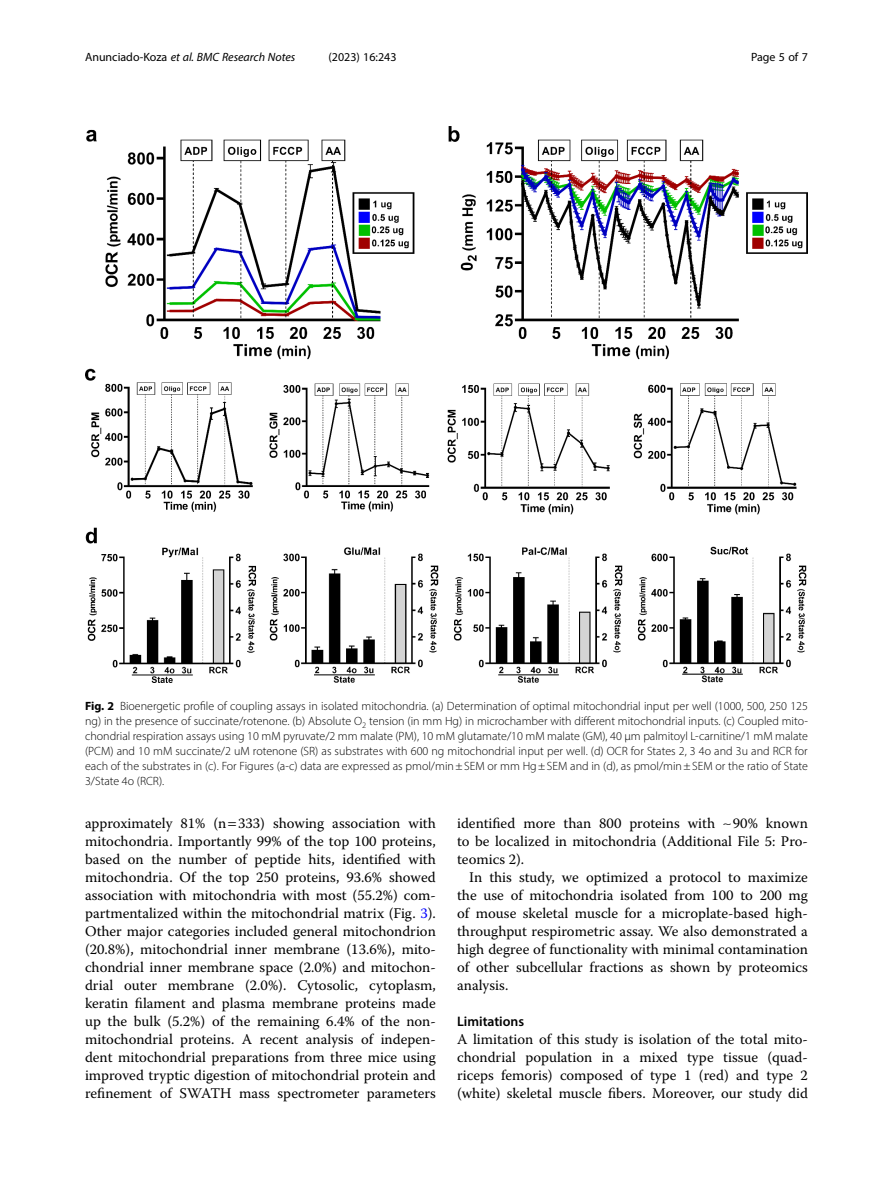
<style>
.page{position:relative;width:893px;height:1191px;background:#fff}
.page>*{position:absolute;margin:0;border:0;box-sizing:border-box;transform-origin:0 0}
.Body_Text_Indent{font:14.7px/18px "Warnock Pro";color:#000;text-align:justify}
.Body_Text{font:14.7px/18px "Warnock Pro";color:#000;text-align:justify}
.Head_2{font:600 13.8px "Myriad Pro";color:#000}
.Figure_Caption{font:300 12px/15px "Myriad Pro";color:#000;text-align:justify}
.t1{font:italic 12px "Myriad Pro";color:#000}
.t2{font:12px "Myriad Pro";color:#000}
.s1{font-style:normal}
.s2{font-weight:700}
.s3{color:#00f}
</style>
<div class="page">
<img style="left:85px;top:126px;width:723px;height:557px">
<p class="t1" style="left:85px;top:50px;width:212px"><span class="s1">Anunciado-Koza</span> et al. BMC Research Notes</p>
<p class="t2" style="left:329px;top:50px;width:70px">(2023) 16:243</p>
<p class="t2" style="left:751px;top:50px;width:58px">Page 5 of 7</p>
<p class="Figure_Caption" style="left:85px;top:698px;width:724px"><span class="s2">Fig. 2</span> Bioenergetic profile of coupling assays in isolated mitochondria. (a) Determination of optimal mitochondrial input per well (1000, 500, 250 125 ng) in the presence of succinate/rotenone. (b) Absolute O<sub>2</sub> tension (in mm Hg) in microchamber with different mitochondrial inputs. (c) Coupled mito&shy;chondrial respiration assays using 10 mM pyruvate/2 mm malate (PM), 10 mM glutamate/10 mM malate (GM), 40 μm palmitoyl L-carnitine/1 mM malate (PCM) and 10 mM succinate/2 uM rotenone (SR) as substrates with 600 ng mitochondrial input per well. (d) OCR for States 2, 3 4o and 3u and RCR for each of the substrates in (c). For Figures (a-c) data are expressed as pmol/min±SEM or mm Hg±SEM and in (d), as pmol/min±SEM or the ratio of State 3/State 4o (RCR).</p>
<p class="Body_Text_Indent" style="left:85px;top:814px;width:352px">approximately 81% (n 333) showing association with mitochondria. Importantly 99% of the top 100 proteins, based on the number of peptide hits, identified with mitochondria. Of the top 250 proteins, 93.6% showed association with mitochondria with most (55.2%) com&shy;partmentalized within the mitochondrial matrix (Fig. <span class="s3">3</span>).<br>Other major categories included general mitochondrion (20.8%), mitochondrial inner membrane (13.6%), mito&shy;chondrial inner membrane space (2.0%) and mitochon&shy;drial outer membrane (2.0%). Cytosolic, cytoplasm, keratin filament and plasma membrane proteins made up the bulk (5.2%) of the remaining 6.4% of the non&shy;mitochondrial proteins. A recent analysis of indepen&shy;dent mitochondrial preparations from three mice using improved tryptic digestion of mitochondrial protein and refinement of SWATH mass spectrometer parameters</p>
<p class="Body_Text_Indent" style="left:457px;top:814px;width:352px">identified more than 800 proteins with 90% known to be localized in mitochondria (Additional File 5: Pro&shy;teomics 2).</p>
<p class="Body_Text_Indent" style="left:457px;top:868px;width:352px;text-indent:12px">In this study, we optimized a protocol to maximize the use of mitochondria isolated from 100 to 200 mg of mouse skeletal muscle for a microplate-based high&shy;throughput respirometric assay. We also demonstrated a high degree of functionality with minimal contamination of other subcellular fractions as shown by proteomics analysis.</p>
<p class="Head_2" style="left:457px;top:1013px;width:69px">Limitations</p>
<p class="Body_Text" style="left:457px;top:1030px;width:352px">A limitation of this study is isolation of the total mito&shy;chondrial population in a mixed type tissue (quad&shy;riceps femoris) composed of type 1 (red) and type 2 (white) skeletal muscle fibers. Moreover, our study did</p>
</div>
